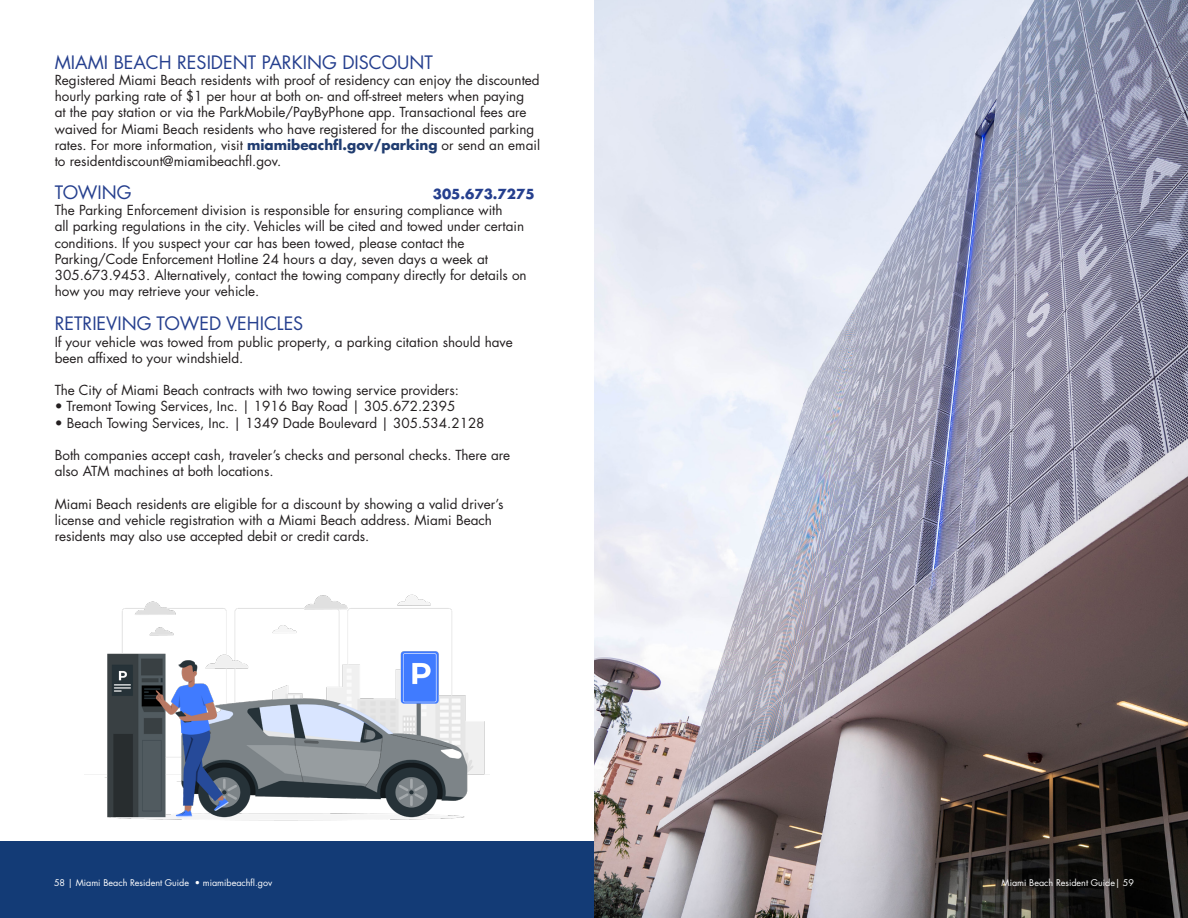
<style>
.page{position:relative;width:1188px;height:918px;background:#fff}
.page>*{position:absolute;margin:0;border:0;box-sizing:border-box;transform-origin:0 0}
.t1{font:18px "Futura LT Pro";color:#253f8e}
.description{font:13.5px/16.2px "Futura LT Pro";color:#231f20}
.t2{font:700 13.5px "Futura LT Pro";color:#253f8e}
.t3{font:9px "Futura LT Pro";color:#fff}
.s1{font-weight:700;color:#203c70}
</style>
<div class="page">
<img style="left:594px;top:0;width:594px;height:918px">
<div style="left:0;top:841px;width:594px;height:77px;background:#133b76"></div>
<img style="left:84px;top:594px;width:405px;height:227px">
<p class="t1" style="left:55px;top:50px;width:380px">MIAMI BEACH RESIDENT PARKING DISCOUNT</p>
<p class="description" style="left:55px;top:72px;width:486px">Registered Miami Beach residents with proof of residency can enjoy the discounted hourly parking rate of $1 per hour at both on- and off-street meters when paying</p>
<p class="description" style="left:55px;top:104px;width:487px">at the pay station or via the ParkMobile/PayByPhone app. Transactional fees are waived for Miami Beach residents who have registered for the discounted parking rates. For more information, visit <span class="s1">miamibeachfl.gov/parking</span> or send an email to residentdiscount@miamibeachfl.gov.</p>
<p class="t1" style="left:55px;top:180px;width:78px">TOWING</p>
<p class="t2" style="left:433px;top:184px;width:103px">305.673.7275</p>
<p class="description" style="left:55px;top:202px;width:473px">The Parking Enforcement division is responsible for ensuring compliance with<br>all parking regulations in the city. Vehicles will be cited and towed under certain conditions. If you suspect your car has been towed, please contact the Parking/Code Enforcement Hotline 24 hours a day, seven days a week at 305.673.9453. Alternatively, contact the towing company directly for details on how you may retrieve your vehicle.</p>
<p class="t1" style="left:55px;top:312px;width:250px">RETRIEVING TOWED VEHICLES</p>
<p class="description" style="left:55px;top:333px;width:460px">If your vehicle was towed from public property, a parking citation should have been affixed to your windshield.</p>
<p class="description" style="left:55px;top:382px;width:406px">The City of Miami Beach contracts with two towing service providers:</p>
<p class="description" style="left:55px;top:398px;width:402px">• Tremont Towing Services, Inc. | 1916 Bay Road | 305.672.2395</p>
<p class="description" style="left:55px;top:414px;width:431px">• Beach Towing Services, Inc. | 1349 Dade Boulevard | 305.534.2128</p>
<p class="description" style="left:55px;top:447px;width:457px">Both companies accept cash, traveler’s checks and personal checks. There are also ATM machines at both locations.</p>
<p class="description" style="left:55px;top:495px;width:450px">Miami Beach residents are eligible for a discount by showing a valid driver’s license and vehicle registration with a Miami Beach address. Miami Beach residents may also use accepted debit or credit cards.</p>
<p class="t3" style="left:54px;top:876px;width:220px">58 | Miami Beach Resident Guide • miamibeachfl.gov</p>
<p class="t3" style="left:1002px;top:876px;width:134px">Miami Beach Resident Guide| 59</p>
</div>
